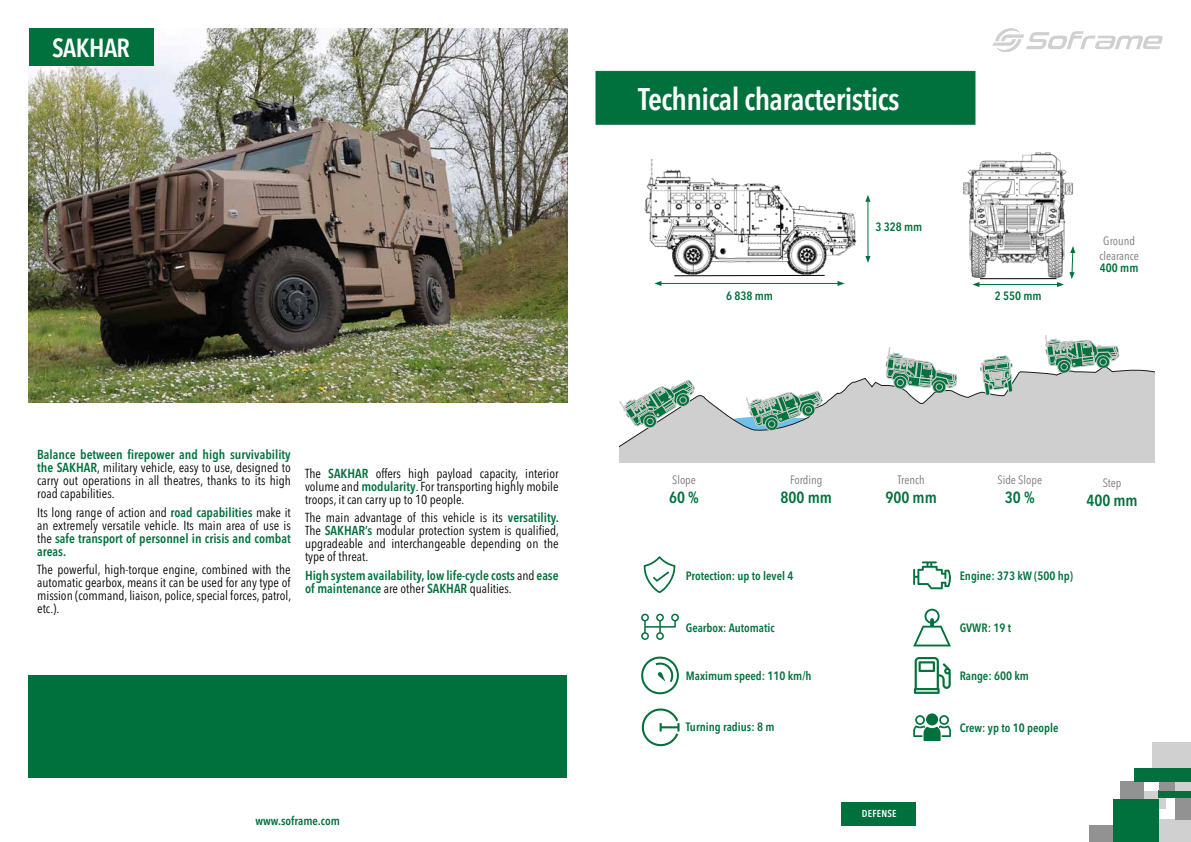
<style>
.page{position:relative;width:1191px;height:842px;background:#fff}
.page>*{position:absolute;margin:0;border:0;box-sizing:border-box;transform-origin:0 0}
.t1{font:600 condensed 31px "Avenir Next LT Pro";letter-spacing:-.02em;color:#fff}
.t2{font:600 condensed 26px "Avenir Next LT Pro";letter-spacing:-.02em;color:#fff}
.t3{font:600 condensed 16px "Avenir Next LT Pro";color:#00713c}
.t4{font:condensed 13px/13px "Avenir Next LT Pro";color:#000;text-align:justify}
.t5{font:600 condensed 13px/13px "Avenir Next LT Pro";color:#00713c}
.t6{font:600 condensed 12px "Avenir Next LT Pro";color:#00713c}
.t7{font:condensed 12px/14.4px "Avenir Next LT Pro";color:#7c7676;text-align:center}
.t8{font:600 condensed 10px "Avenir Next LT Pro";letter-spacing:.025em;color:#fff}
.s1{font-weight:600;color:#00713c}
.s2{font-weight:400;color:#000}
</style>
<div class="page">
<svg style="left:619px;top:369px;width:535px;height:93px;fill:#d0cfd0"></svg>
<img style="left:644px;top:160px;width:212px;height:117px">
<hr style="left:660px;top:283px;width:179px;height:1px;background:#00713c">
<svg style="left:654px;top:281px;width:7px;height:5px"></svg>
<svg style="left:837px;top:281px;width:7px;height:5px"></svg>
<hr style="left:867px;top:200px;width:1px;height:57px;background:#00713c">
<svg style="left:865px;top:195px;width:5px;height:7px"></svg>
<svg style="left:865px;top:256px;width:5px;height:7px"></svg>
<hr style="left:978px;top:284px;width:80px;height:1px;background:#00713c">
<svg style="left:972px;top:282px;width:7px;height:5px"></svg>
<img style="left:963px;top:152px;width:113px;height:128px">
<svg style="left:1057px;top:246px;width:18px;height:41px"></svg>
<svg style="left:715px;top:391px;width:107px;height:58px"></svg>
<svg style="left:619px;top:379px;width:76px;height:50px"></svg>
<svg style="left:979px;top:355px;width:34px;height:42px"></svg>
<svg style="left:885px;top:347px;width:72px;height:47px"></svg>
<svg style="left:1045px;top:335px;width:74px;height:39px"></svg>
<svg style="left:926px;top:713px;width:12px;height:12px"></svg>
<svg style="left:913px;top:715px;width:38px;height:26px"></svg>
<svg style="left:913px;top:561px;width:38px;height:28px"></svg>
<svg style="left:914px;top:657px;width:36px;height:37px"></svg>
<svg style="left:641px;top:614px;width:38px;height:26px"></svg>
<svg style="left:913px;top:609px;width:38px;height:37px"></svg>
<svg style="left:641px;top:656px;width:38px;height:38px"></svg>
<svg style="left:643px;top:556px;width:32px;height:37px"></svg>
<svg style="left:641px;top:708px;width:38px;height:38px"></svg>
<div style="left:28px;top:675px;width:539px;height:103px;background:#00713c"></div>
<div style="left:595px;top:71px;width:380px;height:54px;background:#00713c;border:1px solid #00713c"></div>
<svg style="left:992px;top:28px;width:170px;height:24px"></svg>
<img style="left:28px;top:28px;width:539px;height:375px">
<div style="left:29px;top:28px;width:125px;height:38px;background:#00713c"></div>
<hr style="left:980px;top:278px;width:76px;height:1px;background:#000">
<svg style="left:674px;top:275px;width:151px;height:1px"></svg>
<svg style="left:1143px;top:782px;width:15px;height:10px"></svg>
<div style="left:1153px;top:742px;width:38px;height:29px;background:#d0d0d0"></div>
<div style="left:1158px;top:819px;width:33px;height:23px;background:#d0d0d0"></div>
<div style="left:1120px;top:782px;width:23px;height:17px;background:#929292"></div>
<div style="left:1175px;top:796px;width:16px;height:23px;background:#929292"></div>
<div style="left:1134px;top:768px;width:57px;height:14px;background:#00713c"></div>
<div style="left:1143px;top:792px;width:22px;height:17px;background:#d0d0d0"></div>
<div style="left:1158px;top:790px;width:33px;height:7px;background:#00713c"></div>
<div style="left:1174px;top:782px;width:17px;height:8px;background:#d0d0d0"></div>
<div style="left:1158px;top:782px;width:16px;height:8px;background:#929292"></div>
<div style="left:1088px;top:825px;width:25px;height:17px;background:#929292"></div>
<div style="left:1113px;top:799px;width:45px;height:43px;background:#00713c"></div>
<div style="left:841px;top:802px;width:74px;height:23px;background:#00713c"></div>
<h2 class="t2" style="left:52px;top:33px;width:79px">SAKHAR</h2>
<p class="t4" style="left:37px;top:448px;width:255px"><span class="s1">Balance between firepower and high survivability the SAKHAR</span>, military vehicle, easy to use, designed to carry out operations in all theatres, thanks to its high road capabilities.</p>
<p class="t4" style="left:37px;top:506px;width:255px">Its long range of action and <span class="s1">road capabilities</span> make it an extremely versatile vehicle. Its main area of use is the <span class="s1">safe transport of personnel in crisis and combat areas.</span></p>
<p class="t4" style="left:37px;top:563px;width:255px">The powerful, high-torque engine, combined with the automatic gearbox, means it can be used for any type of mission (command, liaison, police, special forces, patrol, etc.).</p>
<p class="t4" style="left:305px;top:467px;width:255px">The <span class="s1">SAKHAR</span> offers high payload capacity, interior volume and <span class="s1">modularity</span>. For transporting highly mobile troops, it can carry up to 10 people.</p>
<p class="t4" style="left:305px;top:511px;width:255px">The main advantage of this vehicle is its <span class="s1">versatility.<br></span>The <span class="s1">SAKHAR’s</span> modular protection system is qualified, upgradeable and interchangeable depending on the type of threat.</p>
<p class="t5" style="left:305px;top:569px;width:255px">High system availability, low life-cycle costs <span class="s2">and</span> ease of maintenance <span class="s2">are other</span> SAKHAR <span class="s2">qualities.</span></p>
<p class="t6" style="left:255px;top:813px;width:86px">www.soframe.com</p>
<h1 class="t1" style="left:638px;top:80px;width:263px">Technical characteristics</h1>
<p class="t6" style="left:726px;top:289px;width:48px">6 838 mm</p>
<p class="t6" style="left:875px;top:219px;width:48px">3 328 mm</p>
<p class="t6" style="left:994px;top:289px;width:48px">2 550 mm</p>
<p class="t7" style="left:1099px;top:234px;width:41px">Ground clearance</p>
<p class="t6" style="left:1099px;top:260px;width:40px">400 mm</p>
<p class="t7" style="left:672px;top:473px;width:25px">Slope</p>
<p class="t3" style="left:669px;top:488px;width:31px">60 %</p>
<p class="t7" style="left:790px;top:473px;width:34px">Fording</p>
<p class="t3" style="left:780px;top:488px;width:53px">800 mm</p>
<p class="t7" style="left:897px;top:473px;width:29px">Trench</p>
<p class="t3" style="left:885px;top:488px;width:53px">900 mm</p>
<p class="t7" style="left:997px;top:473px;width:46px">Side Slope</p>
<p class="t3" style="left:1005px;top:488px;width:31px">30 %</p>
<p class="t7" style="left:1102px;top:476px;width:20px">Step</p>
<p class="t3" style="left:1086px;top:491px;width:53px">400 mm</p>
<p class="t6" style="left:686px;top:568px;width:109px">Protection: up to level 4</p>
<p class="t6" style="left:959px;top:568px;width:115px">Engine: 373 kW (500 hp)</p>
<p class="t6" style="left:686px;top:621px;width:90px">Gearbox: Automatic</p>
<p class="t6" style="left:686px;top:668px;width:127px">Maximum speed: 110 km/h</p>
<p class="t6" style="left:686px;top:720px;width:90px">Turning radius: 8 m</p>
<p class="t6" style="left:959px;top:621px;width:53px">GVWR: 19 t</p>
<p class="t6" style="left:959px;top:668px;width:71px">Range: 600 km</p>
<p class="t6" style="left:959px;top:720px;width:100px">Crew: yp to 10 people</p>
<p class="t8" style="left:862px;top:808px;width:36px">DEFENSE</p>
</div>
